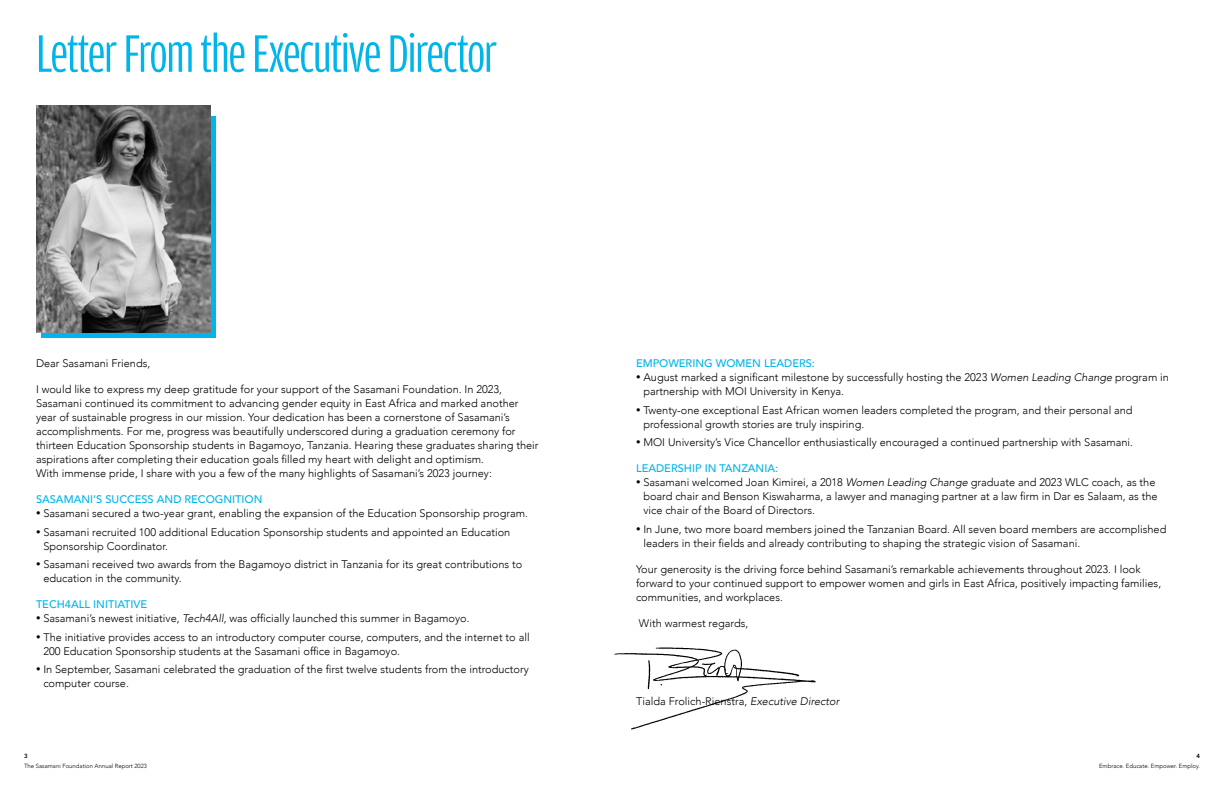
<style>
.page{position:relative;width:1224px;height:792px;background:#fff}
.page>*{position:absolute;margin:0;border:0;box-sizing:border-box;transform-origin:0 0}
.t1{font:56px "Amplitude Comp";letter-spacing:-.02em;color:#00b5ea}
.t2{font:300 11px/14px "Avenir";color:#000}
.t3{font:500 11px "Avenir";color:#00b5ea}
.t4{font:300 6px "Avenir";color:#000}
.t5{font:800 6px "Avenir";color:#000}
.s1{font-size:9px}
.s2{font-style:italic}
</style>
<div class="page">
<svg style="left:42px;top:116px;width:174px;height:222px;background:#0fa6d3"></svg>
<img style="left:614px;top:647px;width:202px;height:83px">
<img style="left:36px;top:106px;width:174px;height:226px">
<h1 class="t1" style="left:36px;top:24px;width:463px">Letter From the Executive Director</h1>
<p class="t2" style="left:36px;top:356px;width:116px">Dear Sasamani Friends,</p>
<p class="t2" style="left:36px;top:382px;width:504px">I would like to express my deep gratitude for your support of the Sasamani Foundation. In 2023, Sasamani continued its commitment to advancing gender equity in East Africa and marked another year of sustainable progress in our mission. Your dedication has been a cornerstone of Sasamani’s accomplishments. For me, progress was beautifully underscored during a graduation ceremony for thirteen Education Sponsorship students in Bagamoyo, Tanzania. Hearing these graduates sharing their aspirations after completing their education goals filled my heart with delight and optimism.<br>With immense pride, I share with you a few of the many highlights of Sasamani’s 2023 journey:</p>
<p class="t3" style="left:36px;top:490px;width:228px">SASAMANI’S SUCCESS AND RECOGNITION</p>
<p class="t2" style="left:36px;top:506px;width:494px"><span class="s1">•</span> Sasamani secured a two-year grant, enabling the expansion of the Education Sponsorship program.</p>
<p class="t2" style="left:43px;top:525px;width:468px;text-indent:-7px"><span class="s1">•</span> Sasamani recruited 100 additional Education Sponsorship students and appointed an Education<br>Sponsorship Coordinator.</p>
<p class="t2" style="left:43px;top:557px;width:480px;text-indent:-7px"><span class="s1">•</span> Sasamani received two awards from the Bagamoyo district in Tanzania for its great contributions to education in the community.</p>
<p class="t3" style="left:36px;top:595px;width:113px">TECH4ALL INITIATIVE</p>
<p class="t2" style="left:36px;top:611px;width:435px"><span class="s1">•</span> Sasamani’s newest initiative, <span class="s2">Tech4All,</span> was officially launched this summer in Bagamoyo.</p>
<p class="t2" style="left:43px;top:630px;width:488px;text-indent:-7px"><span class="s1">•</span> The initiative provides access to an introductory computer course, computers, and the internet to all<br>200 Education Sponsorship students at the Sasamani office in Bagamoyo.</p>
<p class="t2" style="left:43px;top:662px;width:487px;text-indent:-7px"><span class="s1">•</span> In September, Sasamani celebrated the graduation of the first twelve students from the introductory computer course.</p>
<p class="t5" style="left:24px;top:751px;width:5px">3</p>
<p class="t4" style="left:24px;top:762px;width:125px">The Sasamani Foundation Annual Report 2023</p>
<p class="t3" style="left:636px;top:354px;width:180px">EMPOWERING WOMEN LEADERS:</p>
<p class="t2" style="left:643px;top:370px;width:527px;text-indent:-7px"><span class="s1">•</span> August marked a significant milestone by successfully hosting the 2023 <span class="s2">Women Leading Change</span> program in partnership with MOI University in Kenya.</p>
<p class="t2" style="left:643px;top:403px;width:491px;text-indent:-7px"><span class="s1">•</span> Twenty-one exceptional East African women leaders completed the program, and their personal and professional growth stories are truly inspiring.</p>
<p class="t2" style="left:636px;top:435px;width:499px"><span class="s1">•</span> MOI University’s Vice Chancellor enthusiastically encouraged a continued partnership with Sasamani.</p>
<p class="t3" style="left:636px;top:459px;width:144px">LEADERSHIP IN TANZANIA:</p>
<p class="t2" style="left:643px;top:475px;width:516px;text-indent:-7px"><span class="s1">•</span> Sasamani welcomed Joan Kimirei, a 2018 <span class="s2">Women Leading Change</span> graduate and 2023 WLC coach, as the board chair and Benson Kiswaharma, a lawyer and managing partner at a law firm in Dar es Salaam, as the vice chair of the Board of Directors.</p>
<p class="t2" style="left:643px;top:522px;width:525px;text-indent:-7px"><span class="s1">•</span> In June, two more board members joined the Tanzanian Board. All seven board members are accomplished leaders in their fields and already contributing to shaping the strategic vision of Sasamani.</p>
<p class="t2" style="left:636px;top:562px;width:527px">Your generosity is the driving force behind Sasamani’s remarkable achievements throughout 2023. I look forward to your continued support to empower women and girls in East Africa, positively impacting families, communities, and workplaces.</p>
<p class="t2" style="left:639px;top:616px;width:111px">With warmest regards,</p>
<p class="t2" style="left:636px;top:694px;width:205px">Tialda Frolich-Rienstra, <span class="s2">Executive Director</span></p>
<p class="t5" style="left:1196px;top:751px;width:5px">4</p>
<p class="t4" style="left:1099px;top:762px;width:102px">Embrace. Educate. Empower. Employ.</p>
</div>
